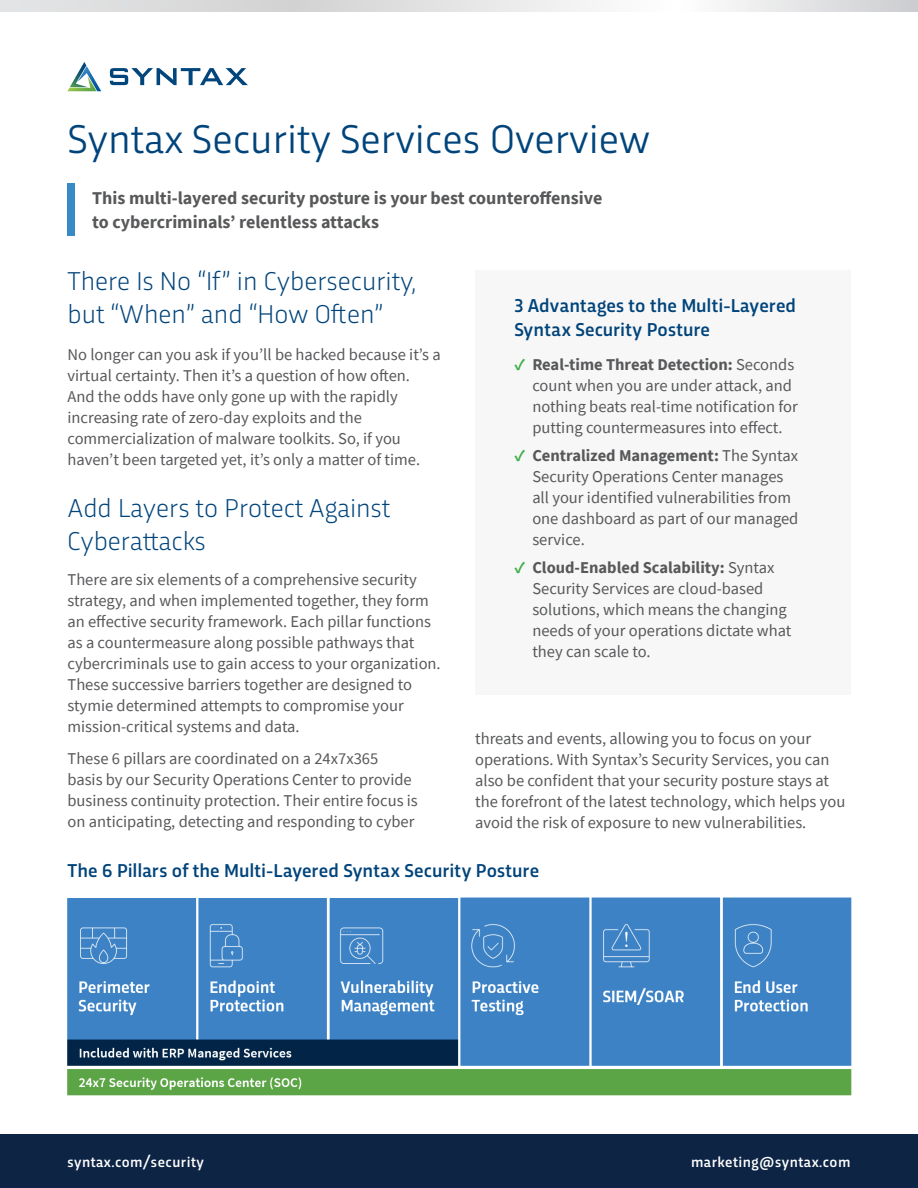
<style>
.page{position:relative;width:918px;height:1188px;background:#fff}
.page>*{position:absolute;margin:0;border:0;box-sizing:border-box;transform-origin:0 0}
.t1{font:42px "Trasandina";color:#00447b}
.sub_title_18{font:300 27px/33px "Trasandina";color:#00447b}
.subtitle_for_graphic{font:500 19.5px/24px "Trasandina";letter-spacing:.005em;color:#00447b}
.bajada{font:700 18px/24px "Source Sans Pro";color:#57585a}
.text{font:16.5px/21px "Source Sans Pro";color:#57585a}
.t2{font:500 15px "Trasandina";letter-spacing:.03em;color:#fff}
.s1{font-weight:700;color:#40ae49}
.s2{font-weight:700}
</style>
<div class="page">
<div style="left:0;top:1134px;width:918px;height:54px;background:#0d2445"></div>
<svg style="left:0;top:0;width:918px;height:12px"></svg>
<div style="left:68px;top:183px;width:7px;height:53px;background:#388ac6"></div>
<img style="left:67px;top:897px;width:785px;height:199px">
<svg style="left:67px;top:62px;width:34px;height:29px"></svg>
<svg style="left:110px;top:68px;width:138px;height:17px"></svg>
<div style="left:475px;top:270px;width:375px;height:424px;background:#f7f7f7"></div>
<p class="t1" style="left:68px;top:108px;width:584px">Syntax Security Services Overview</p>
<p class="bajada" style="left:92px;top:186px;width:512px">This multi-layered security posture is your best counteroffensive to cybercriminals’ relentless attacks</p>
<p class="sub_title_18" style="left:68px;top:263px;width:350px">There Is No “If” in Cybersecurity, but “When” and “How Often”</p>
<p class="text" style="left:68px;top:344px;width:375px">No longer can you ask if you’ll be hacked because it’s a virtual certainty. Then it’s a question of how often.<br>And the odds have only gone up with the rapidly increasing rate of zero-day exploits and the commercialization of malware toolkits. So, if you haven’t been targeted yet, it’s only a matter of time.</p>
<p class="sub_title_18" style="left:68px;top:490px;width:325px">Add Layers to Protect Against<br>Cyberattacks</p>
<p class="text" style="left:68px;top:569px;width:375px">There are six elements of a comprehensive security strategy, and when implemented together, they form an effective security framework. Each pillar functions as a countermeasure along possible pathways that cybercriminals use to gain access to your organization.<br>These successive barriers together are designed to stymie determined attempts to compromise your mission-critical systems and data.</p>
<p class="text" style="left:68px;top:748px;width:352px">These 6 pillars are coordinated on a 24x7x365<br>basis by our Security Operations Center to provide business continuity protection. Their entire focus is on anticipating, detecting and responding to cyber</p>
<p class="subtitle_for_graphic" style="left:514px;top:292px;width:283px">3 Advantages to the Multi-Layered<br>Syntax Security Posture</p>
<p class="text" style="left:532px;top:354px;width:267px;text-indent:-18px"><span class="s1">✓</span> <span class="s2">Real-time Threat Detection:</span> Seconds count when you are under attack, and nothing beats real-time notification for putting countermeasures into effect.</p>
<p class="text" style="left:532px;top:445px;width:268px;text-indent:-18px"><span class="s1">✓</span> <span class="s2">Centralized Management:</span> The Syntax<br>Security Operations Center manages all your identified vulnerabilities from one dashboard as part of our managed service.</p>
<p class="text" style="left:532px;top:557px;width:261px;text-indent:-18px"><span class="s1">✓</span> <span class="s2">Cloud-Enabled Scalability:</span> Syntax Security Services are cloud-based solutions, which means the changing needs of your operations dictate what they can scale to.</p>
<p class="text" style="left:475px;top:728px;width:372px">threats and events, allowing you to focus on your operations. With Syntax’s Security Services, you can also be confident that your security posture stays at the forefront of the latest technology, which helps you avoid the risk of exposure to new vulnerabilities.</p>
<p class="subtitle_for_graphic" style="left:68px;top:857px;width:473px">The 6 Pillars of the Multi-Layered Syntax Security Posture</p>
<p class="t2" style="left:68px;top:1151px;width:138px">syntax.com/security</p>
<p class="t2" style="left:691px;top:1151px;width:161px">marketing@syntax.com</p>
</div>
